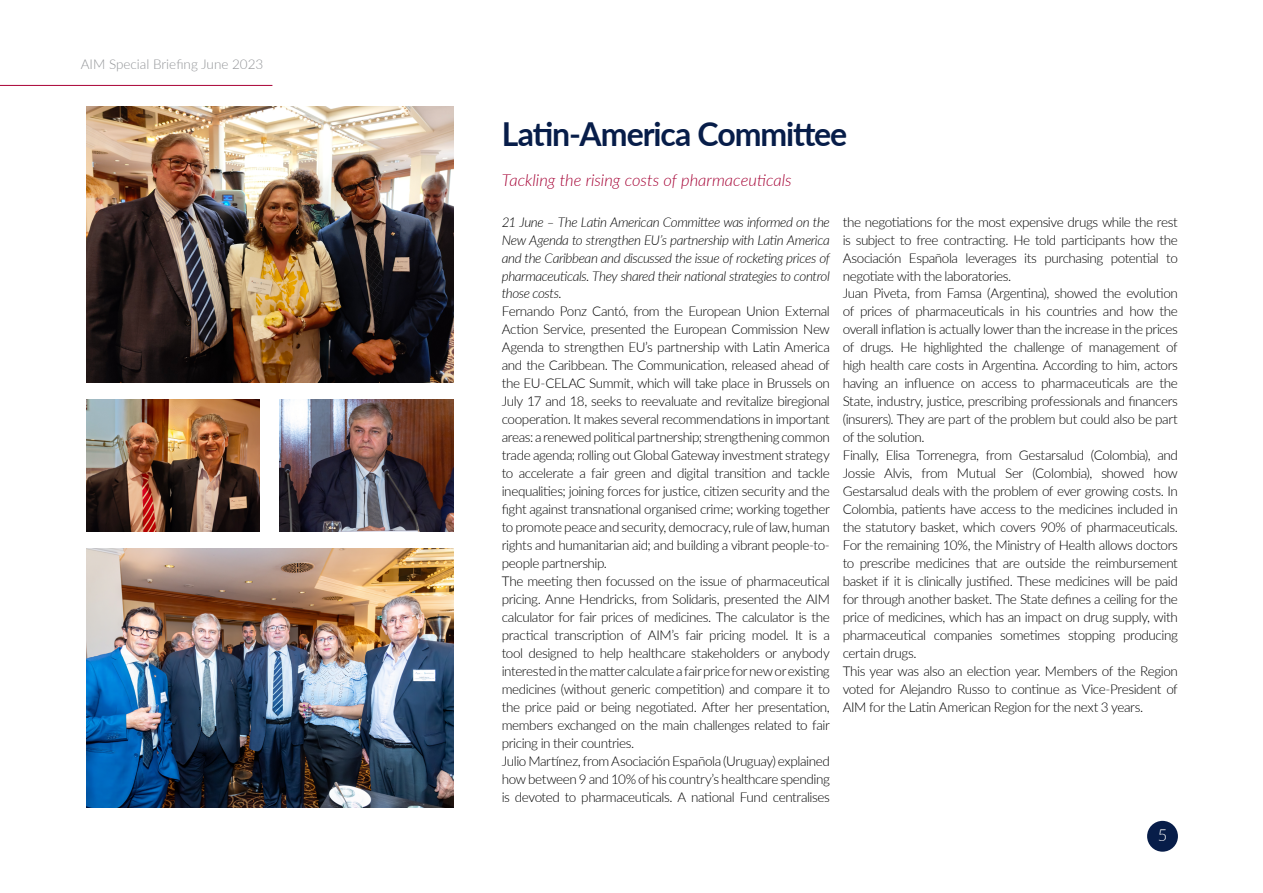
<style>
.page{position:relative;width:1263px;height:893px;background:#fff}
.page>*{position:absolute;margin:0;border:0;box-sizing:border-box;transform-origin:0 0}
.t1{font:700 33px "Lato";letter-spacing:-.035em;color:#071d49}
.t2{font:italic 300 16.5px "Lato";color:#a50034}
.t3{font:300 16.5px "Lato";color:#fff}
.t4{font:300 13.5px/18px "Lato";letter-spacing:-.03em;color:#000}
.t5{font:italic 300 13.5px/18px "Lato";letter-spacing:-.03em;color:#000;text-align:justify}
.t6{font:300 13.5px "Lato";color:#939598}
</style>
<div class="page">
<div style="left:1147px;top:821px;width:31px;height:31px;background:#071d49;border-radius:50%"></div>
<hr style="left:0;top:85px;width:272px;height:1px;background:#a90034">
<img style="left:86px;top:549px;width:368px;height:259px">
<img style="left:279px;top:399px;width:175px;height:132px">
<img style="left:86px;top:399px;width:174px;height:132px">
<img style="left:86px;top:106px;width:368px;height:277px">
<p class="t6" style="left:81px;top:55px;width:184px">AIM Special Briefing June 2023</p>
<h1 class="t1" style="left:502px;top:109px;width:347px">Latin-America Committee</h1>
<p class="t2" style="left:502px;top:169px;width:291px">Tackling the rising costs of pharmaceuticals</p>
<p class="t4" style="left:843px;top:212px;width:337px">the negotiations for the most expensive drugs while the rest is subject to free contracting. He told participants how the Asociación Española leverages its purchasing potential to negotiate with the laboratories.<br>Juan Piveta, from Famsa (Argentina), showed the evolution of prices of pharmaceuticals in his countries and how the overall inflation is actually lower than the increase in the prices of drugs. He highlighted the challenge of management of high health care costs in Argentina. According to him, actors having an influence on access to pharmaceuticals are the State, industry, justice, prescribing professionals and financers (insurers). They are part of the problem but could also be part of the solution.<br>Finally, Elisa Torrenegra, from Gestarsalud (Colombia), and Jossie Alvis, from Mutual Ser (Colombia), showed how Gestarsalud deals with the problem of ever growing costs. In Colombia, patients have access to the medicines included in the statutory basket, which covers 90% of pharmaceuticals.<br>For the remaining 10%, the Ministry of Health allows doctors to prescribe medicines that are outside the reimbursement basket if it is clinically justified. These medicines will be paid for through another basket. The State defines a ceiling for the price of medicines, which has an impact on drug supply, with pharmaceutical companies sometimes stopping producing certain drugs.<br>This year was also an election year. Members of the Region voted for Alejandro Russo to continue as Vice-President of AIM for the Latin American Region for the next 3 years.</p>
<p class="t5" style="left:502px;top:212px;width:330px">21 June – The Latin American Committee was informed on the New Agenda to strengthen EU’s partnership with Latin America and the Caribbean and discussed the issue of rocketing prices of pharmaceuticals. They shared their national strategies to control those costs.</p>
<p class="t4" style="left:502px;top:302px;width:330px">Fernando Ponz Cantó, from the European Union External Action Service, presented the European Commission New Agenda to strengthen EU’s partnership with Latin America and the Caribbean. The Communication, released ahead of the EU-CELAC Summit, which will take place in Brussels on July 17 and 18, seeks to reevaluate and revitalize biregional cooperation. It makes several recommendations in important areas: a renewed political partnership; strengthening common trade agenda; rolling out Global Gateway investment strategy to accelerate a fair green and digital transition and tackle inequalities; joining forces for justice, citizen security and the fight against transnational organised crime; working together to promote peace and security, democracy, rule of law, human rights and humanitarian aid; and building a vibrant people-to&shy;people partnership.<br>The meeting then focussed on the issue of pharmaceutical pricing. Anne Hendricks, from Solidaris, presented the AIM calculator for fair prices of medicines. The calculator is the practical transcription of AIM’s fair pricing model. It is a tool designed to help healthcare stakeholders or anybody interested in the matter calculate a fair price for new or existing medicines (without generic competition) and compare it to the price paid or being negotiated. After her presentation, members exchanged on the main challenges related to fair pricing in their countries.<br>Julio Martínez, from Asociación Española (Uruguay) explained how between 9 and 10% of his country’s healthcare spending is devoted to pharmaceuticals. A national Fund centralises</p>
<p class="t3" style="left:1158px;top:824px;width:11px">5</p>
</div>
